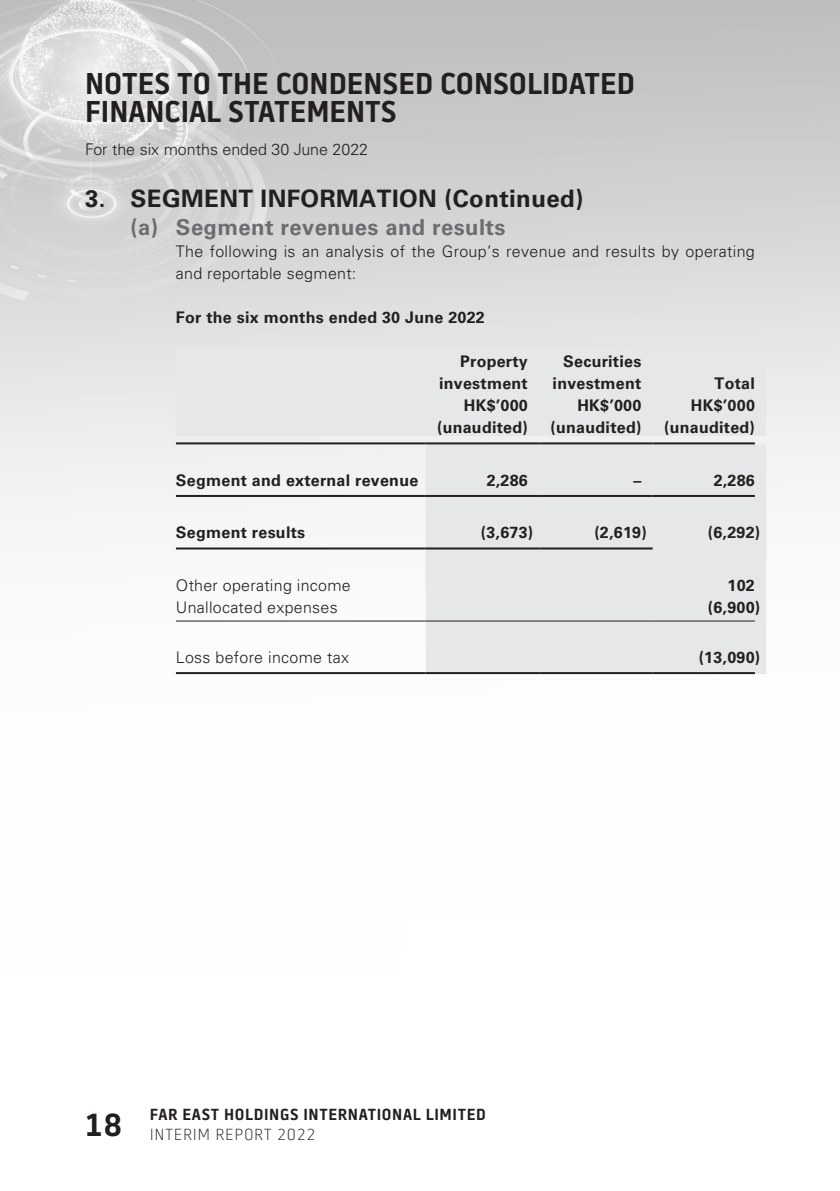
<style>
.page{position:relative;width:840px;height:1191px;background:#fff}
.page>*{position:absolute;margin:0;border:0;box-sizing:border-box;transform-origin:0 0}
.t1{font:700 30px/28px "Battersea";color:#231f20}
._01_H1{font:700 24px "Univers LT Std";letter-spacing:.015em;color:#231f20}
._02_H2{font:700 22px "Univers LT Std";letter-spacing:.015em;color:#6c6d70}
._50_Table_txt{font:700 16px "Univers LT Std";letter-spacing:.015em;color:#231f20}
._00_txt{font:300 16px/22px "Univers LT Std";letter-spacing:.02em;color:#231f20}
._50_Table_txt-2{font:300 16px "Univers LT Std";letter-spacing:.015em;color:#231f20}
.t2{font:700 16px/20px "Battersea";letter-spacing:.04em;color:#231f20}
._00_txt-2{font:300 16px "Univers LT Std";color:#231f20}
._00_txt-3{font:700 16px "Univers LT Std";letter-spacing:.015em;color:#231f20}
.s1{font-weight:100}
</style>
<div class="page">
<img style="left:0;top:0;width:839px;height:675px">
<svg style="left:176px;top:348px;width:589px;height:326px;fill:#e6e7e9"></svg>
<hr style="left:176px;top:442px;width:249px;height:2px;background:#231f20">
<hr style="left:425px;top:442px;width:114px;height:2px;background:#231f20">
<hr style="left:539px;top:442px;width:113px;height:2px;background:#231f20">
<hr style="left:652px;top:442px;width:102px;height:2px;background:#231f20">
<hr style="left:176px;top:495px;width:249px;height:2px;background:#231f20">
<hr style="left:425px;top:495px;width:114px;height:2px;background:#231f20">
<hr style="left:539px;top:495px;width:113px;height:2px;background:#231f20">
<hr style="left:652px;top:495px;width:102px;height:2px;background:#231f20">
<hr style="left:176px;top:547px;width:249px;height:2px;background:#231f20">
<hr style="left:425px;top:547px;width:114px;height:2px;background:#231f20">
<hr style="left:539px;top:547px;width:113px;height:2px;background:#231f20">
<hr style="left:176px;top:620px;width:249px;height:1px;background:#231f20">
<hr style="left:425px;top:620px;width:114px;height:1px;background:#231f20">
<hr style="left:539px;top:620px;width:113px;height:1px;background:#231f20">
<hr style="left:652px;top:620px;width:102px;height:1px;background:#231f20">
<hr style="left:176px;top:672px;width:249px;height:2px;background:#231f20">
<hr style="left:425px;top:672px;width:114px;height:2px;background:#231f20">
<hr style="left:539px;top:672px;width:113px;height:2px;background:#231f20">
<hr style="left:652px;top:672px;width:102px;height:2px;background:#231f20">
<h1 class="t1" style="left:85px;top:69px;width:551px">NOTES TO THE CONDENSED CONSOLIDATED<br>FINANCIAL STATEMENTS</h1>
<p class="_00_txt-2" style="left:85px;top:140px;width:284px">For the six months ended 30 June 2022</p>
<p class="_01_H1" style="left:85px;top:184px;width:499px">3. SEGMENT INFORMATION (Continued)</p>
<p class="_02_H2" style="left:130px;top:214px;width:376px">(a) Segment revenues and results</p>
<p class="_00_txt" style="left:176px;top:240px;width:580px">The following is an analysis of the Group’s revenue and results by operating and reportable segment:</p>
<p class="_00_txt-3" style="left:176px;top:308px;width:310px">For the six months ended 30 June 2022</p>
<p class="_50_Table_txt" style="left:460px;top:352px;width:69px">Property</p>
<p class="_50_Table_txt" style="left:439px;top:374px;width:90px">investment</p>
<p class="_50_Table_txt" style="left:563px;top:352px;width:80px">Securities</p>
<p class="_50_Table_txt" style="left:552px;top:374px;width:90px">investment</p>
<p class="_50_Table_txt" style="left:714px;top:374px;width:42px">Total</p>
<p class="_50_Table_txt" style="left:463px;top:396px;width:65px">HK$’000</p>
<p class="_50_Table_txt" style="left:577px;top:396px;width:65px">HK$’000</p>
<p class="_50_Table_txt" style="left:690px;top:396px;width:65px">HK$’000</p>
<p class="_50_Table_txt" style="left:437px;top:418px;width:92px">(unaudited)</p>
<p class="_50_Table_txt" style="left:550px;top:418px;width:92px">(unaudited)</p>
<p class="_50_Table_txt" style="left:663px;top:418px;width:92px">(unaudited)</p>
<p class="_50_Table_txt" style="left:176px;top:471px;width:244px">Segment and external revenue</p>
<p class="_50_Table_txt" style="left:486px;top:471px;width:43px">2,286</p>
<p class="_50_Table_txt" style="left:633px;top:471px;width:9px">–</p>
<p class="_50_Table_txt" style="left:713px;top:471px;width:43px">2,286</p>
<p class="_50_Table_txt" style="left:176px;top:523px;width:131px">Segment results</p>
<p class="_50_Table_txt" style="left:480px;top:523px;width:54px">(3,673)</p>
<p class="_50_Table_txt" style="left:594px;top:523px;width:54px">(2,619)</p>
<p class="_50_Table_txt" style="left:707px;top:523px;width:54px">(6,292)</p>
<p class="_50_Table_txt-2" style="left:176px;top:575px;width:176px">Other operating income</p>
<p class="_50_Table_txt" style="left:727px;top:576px;width:29px">102</p>
<p class="_50_Table_txt-2" style="left:176px;top:597px;width:163px">Unallocated expenses</p>
<p class="_50_Table_txt" style="left:707px;top:598px;width:54px">(6,900)</p>
<p class="_50_Table_txt-2" style="left:176px;top:647px;width:174px">Loss before income tax</p>
<p class="_50_Table_txt" style="left:698px;top:648px;width:63px">(13,090)</p>
<p class="t2" style="left:85px;top:1103px;width:402px;text-indent:64px">FAR EAST HOLDINGS INTERNATIONAL LIMITED<br><sup>18</sup> <span class="s1">INTERIM REPORT 2022</span></p>
</div>
